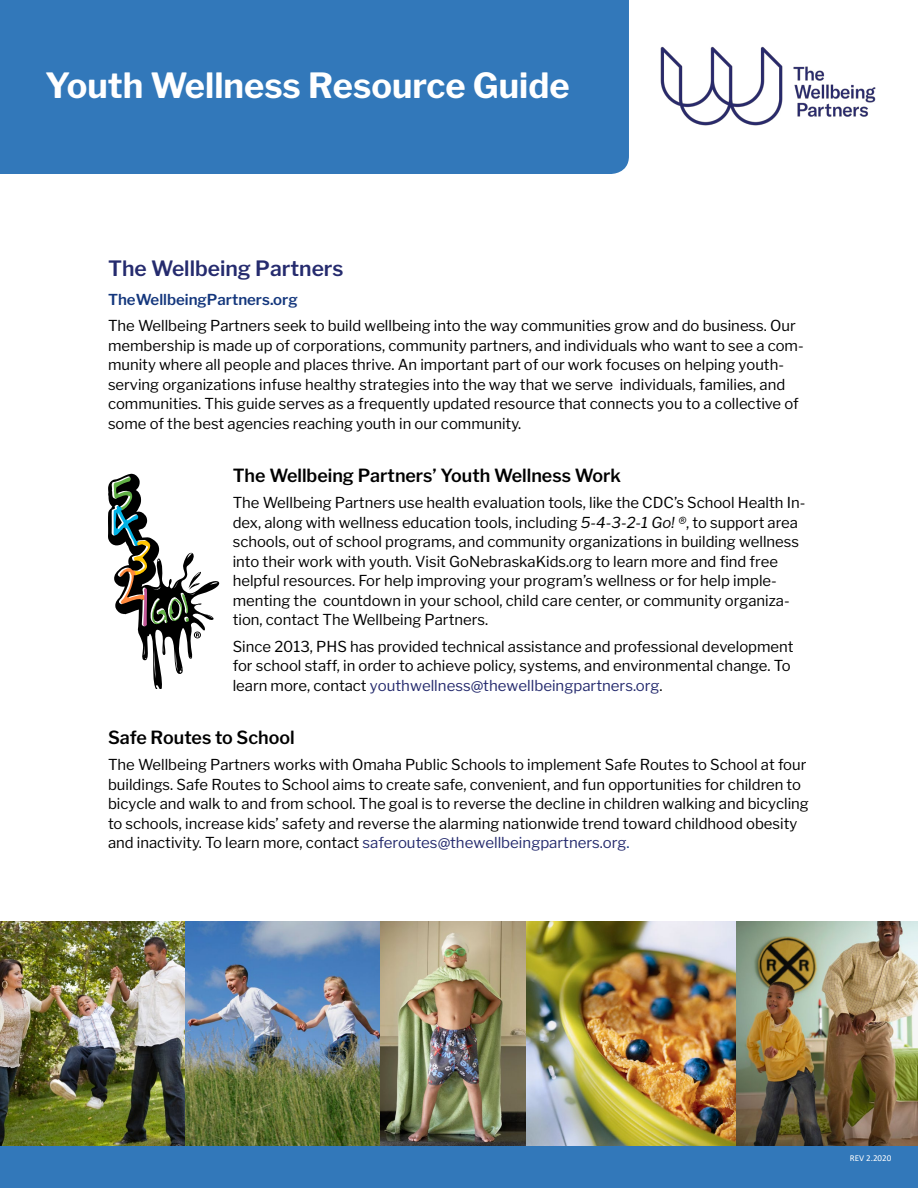
<style>
.page{position:relative;width:918px;height:1188px;background:#fff}
.page>*{position:absolute;margin:0;border:0;box-sizing:border-box;transform-origin:0 0}
.t1{font:700 34.5px "Libre Franklin";color:#fff}
.t2{font:600 21px "Libre Franklin";color:#252b6e}
.t3{font:600 18px "Libre Franklin";color:#000}
.t4{font:15px/19.5px "Libre Franklin";color:#000}
.t5{font:600 15px "Libre Franklin";color:#14377d}
.t6{font:9px "Calibri";color:#fff}
.s1{font-style:italic}
.s2{color:#252b6e}
.s3{color:#14377d}
</style>
<div class="page">
<div style="left:0;top:0;width:629px;height:174px;background:#3278ba"></div>
<img style="left:735px;top:922px;width:183px;height:225px">
<img style="left:379px;top:922px;width:147px;height:225px">
<img style="left:0;top:922px;width:379px;height:225px">
<img style="left:526px;top:922px;width:209px;height:225px">
<div style="left:0;top:1147px;width:918px;height:41px;background:#3278ba"></div>
<img style="left:660px;top:46px;width:216px;height:80px">
<svg style="left:108px;top:474px;width:111px;height:214px"></svg>
<h1 class="t1" style="left:45px;top:64px;width:526px">Youth Wellness Resource Guide</h1>
<h2 class="t2" style="left:108px;top:256px;width:237px">The Wellbeing Partners</h2>
<p class="t5" style="left:108px;top:291px;width:191px">TheWellbeingPartners.org</p>
<p class="t4" style="left:108px;top:316px;width:697px">The Wellbeing Partners seek to build wellbeing into the way communities grow and do business. Our membership is made up of corporations, community partners, and individuals who want to see a com&shy;munity where all people and places thrive. An important part of our work focuses on helping youth&shy;serving organizations infuse healthy strategies into the way that we serve individuals, families, and communities. This guide serves as a frequently updated resource that connects you to a collective of some of the best agencies reaching youth in our community.</p>
<p class="t3" style="left:233px;top:465px;width:390px">The Wellbeing Partners’ Youth Wellness Work</p>
<p class="t4" style="left:233px;top:493px;width:574px">The Wellbeing Partners use health evaluation tools, like the CDC’s School Health In&shy;dex, along with wellness education tools, including <span class="s1">5-4-3-2-1 Go! ®</span>, to support area schools, out of school programs, and community organizations in building wellness into their work with youth. Visit GoNebraskaKids.org to learn more and find free helpful resources. For help improving your program’s wellness or for help imple&shy;menting the countdown in your school, child care center, or community organiza&shy;tion, contact The Wellbeing Partners.</p>
<p class="t4" style="left:233px;top:637px;width:562px">Since 2013, PHS has provided technical assistance and professional development for school staff, in order to achieve policy, systems, and environmental change. To learn more, contact <span class="s2">youthwellness@thewellbeingpartners.org</span>.</p>
<p class="t3" style="left:108px;top:727px;width:188px">Safe Routes to School</p>
<p class="t4" style="left:108px;top:755px;width:702px">The Wellbeing Partners works with Omaha Public Schools to implement Safe Routes to School at four buildings. Safe Routes to School aims to create safe, convenient, and fun opportunities for children to bicycle and walk to and from school. The goal is to reverse the decline in children walking and bicycling to schools, increase kids’ safety and reverse the alarming nationwide trend toward childhood obesity and inactivity. To learn more, contact <span class="s2">saferoutes@thewellbeingpartners.org</span><span class="s3">.</span></p>
<p class="t6" style="left:850px;top:1152px;width:43px">REV 2.2020</p>
</div>
